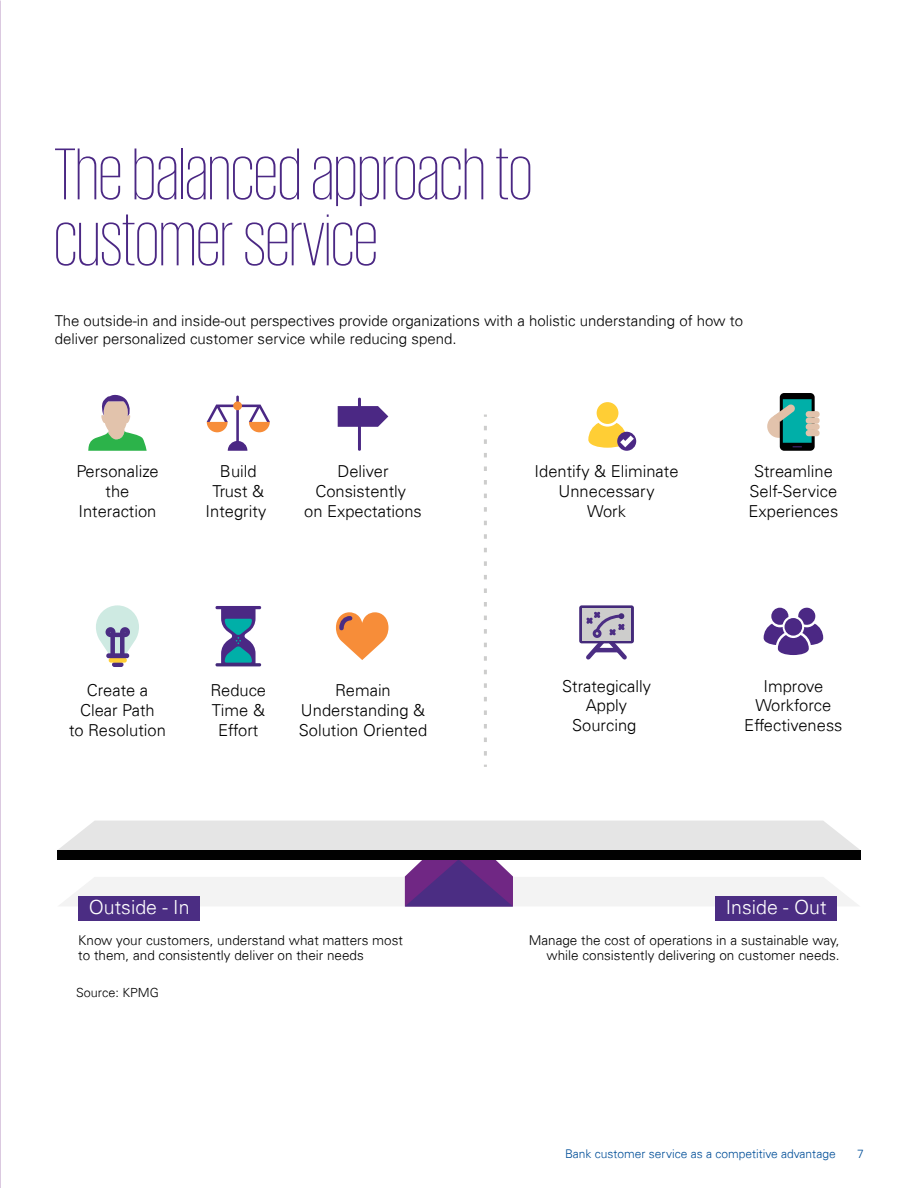
<style>
.page{position:relative;width:918px;height:1188px;background:#fff}
.page>*{position:absolute;margin:0;border:0;box-sizing:border-box;transform-origin:0 0}
.t1{font:200 75px/66px "KPMG";color:#4b2884}
.t2{font:300 19.5px "Univers 45";color:#fff}
.t3{font:300 16.5px/19.6px "Univers 45";color:#010101;text-align:center}
.t4{font:300 15px/18px "Univers 45";color:#000}
.t5{font:300 13.5px/14.5px "Univers 45";color:#010101}
.t6{font:300 12.6px "Univers 45";color:#010101}
.t7{font:300 12px "Univers 45";color:#004e98}
</style>
<div class="page">
<svg style="left:88px;top:394px;width:59px;height:57px"></svg>
<hr style="left:358px;top:398px;width:3px;height:53px;background:#4b2884">
<svg style="left:338px;top:406px;width:50px;height:21px"></svg>
<div style="left:597px;top:402px;width:21px;height:22px;background:#ffce35;border-radius:50%"></div>
<svg style="left:588px;top:423px;width:49px;height:28px"></svg>
<svg style="left:228px;top:441px;width:19px;height:10px"></svg>
<hr style="left:236px;top:396px;width:3px;height:50px;background:#4b2884">
<svg style="left:207px;top:401px;width:63px;height:31px"></svg>
<svg style="left:764px;top:607px;width:59px;height:48px"></svg>
<div style="left:579px;top:605px;width:55px;height:38px;background:#442a7a;border-radius:3px"></div>
<div style="left:582px;top:608px;width:49px;height:33px;background:#cdcdcc"></div>
<svg style="left:582px;top:611px;width:49px;height:49px"></svg>
<svg style="left:96px;top:605px;width:43px;height:62px"></svg>
<div style="left:106px;top:627px;width:9px;height:10px;border:4px solid #4b2d83;border-radius:50%"></div>
<div style="left:120px;top:627px;width:10px;height:10px;border:4px solid #4b2d83;border-radius:50%"></div>
<div style="left:112px;top:662px;width:12px;height:5px;background:#4b2d83;border-radius:2px"></div>
<hr style="left:111px;top:633px;width:14px;height:4px;background:#4b2d83">
<div style="left:109px;top:658px;width:18px;height:5px;background:#ffce35;border-radius:2px"></div>
<div style="left:110px;top:635px;width:5px;height:19px;background:#4b2d83"></div>
<div style="left:120px;top:635px;width:5px;height:19px;background:#4b2d83"></div>
<div style="left:106px;top:653px;width:23px;height:5px;background:#4b2d83;border-radius:2px"></div>
<svg style="left:336px;top:612px;width:52px;height:48px"></svg>
<hr style="left:216px;top:663px;width:45px;height:3px;background:#442a7a">
<hr style="left:216px;top:606px;width:45px;height:3px;background:#4b2884">
<svg style="left:221px;top:609px;width:35px;height:55px"></svg>
<div style="left:780px;top:393px;width:35px;height:58px;background:#000;border-radius:4px"></div>
<div style="left:783px;top:399px;width:29px;height:44px;background:#00afa8"></div>
<svg style="left:767px;top:402px;width:28px;height:36px"></svg>
<div style="left:806px;top:411px;width:14px;height:6px;background:#e2c3ac;border-radius:3px"></div>
<div style="left:806px;top:417px;width:14px;height:7px;background:#e2c3ac;border-radius:3px"></div>
<div style="left:806px;top:424px;width:14px;height:6px;background:#e2c3ac;border-radius:3px"></div>
<div style="left:806px;top:430px;width:14px;height:6px;background:#e2c3ac;border-radius:3px"></div>
<svg style="left:57px;top:821px;width:804px;height:85px"></svg>
<div style="left:57px;top:850px;width:804px;height:9px;background:#010101"></div>
<div style="left:78px;top:896px;width:122px;height:25px;background:#4b2d83"></div>
<div style="left:715px;top:896px;width:122px;height:25px;background:#4b2d83"></div>
<svg style="left:484px;top:426px;width:3px;height:341px"></svg>
<h1 class="t1" style="left:54px;top:139px;width:480px">The balanced approach to customer service</h1>
<p class="t4" style="left:55px;top:312px;width:690px">The outside-in and inside-out perspectives provide organizations with a holistic understanding of how to deliver personalized customer service while reducing spend.</p>
<p class="t3" style="left:76px;top:462px;width:84px">Personalize the<br>Interaction</p>
<p class="t3" style="left:206px;top:462px;width:62px">Build<br>Trust &amp;<br>Integrity</p>
<p class="t3" style="left:304px;top:462px;width:119px">Deliver<br>Consistently<br>on Expectations</p>
<p class="t3" style="left:535px;top:462px;width:145px">Identify &amp; Eliminate<br>Unnecessary<br>Work</p>
<p class="t3" style="left:749px;top:462px;width:91px">Streamline<br>Self-Service<br>Experiences</p>
<p class="t3" style="left:69px;top:681px;width:98px">Create a<br>Clear Path<br>to Resolution</p>
<p class="t3" style="left:299px;top:681px;width:130px">Remain<br>Understanding &amp;<br>Solution Oriented</p>
<p class="t3" style="left:211px;top:681px;width:57px">Reduce<br>Time &amp;<br>Effort</p>
<p class="t3" style="left:562px;top:676px;width:90px">Strategically<br>Apply<br>Sourcing</p>
<p class="t3" style="left:744px;top:676px;width:100px">Improve<br>Workforce<br>Effectiveness</p>
<p class="t2" style="left:89px;top:896px;width:102px">Outside - In</p>
<p class="t2" style="left:726px;top:896px;width:102px">Inside - Out</p>
<p class="t5" style="left:78px;top:933px;width:326px">Know your customers, understand what matters most to them, and consistently deliver on their needs</p>
<p class="t5" style="left:529px;top:933px;width:312px;text-align:right">Manage the cost of operations in a sustainable way, while consistently delivering on customer needs.</p>
<p class="t6" style="left:76px;top:985px;width:84px">Source: KPMG</p>
<p class="t7" style="left:565px;top:1147px;width:272px">Bank customer service as a competitive advantage</p>
<p class="t7" style="left:857px;top:1147px;width:8px">7</p>
</div>
